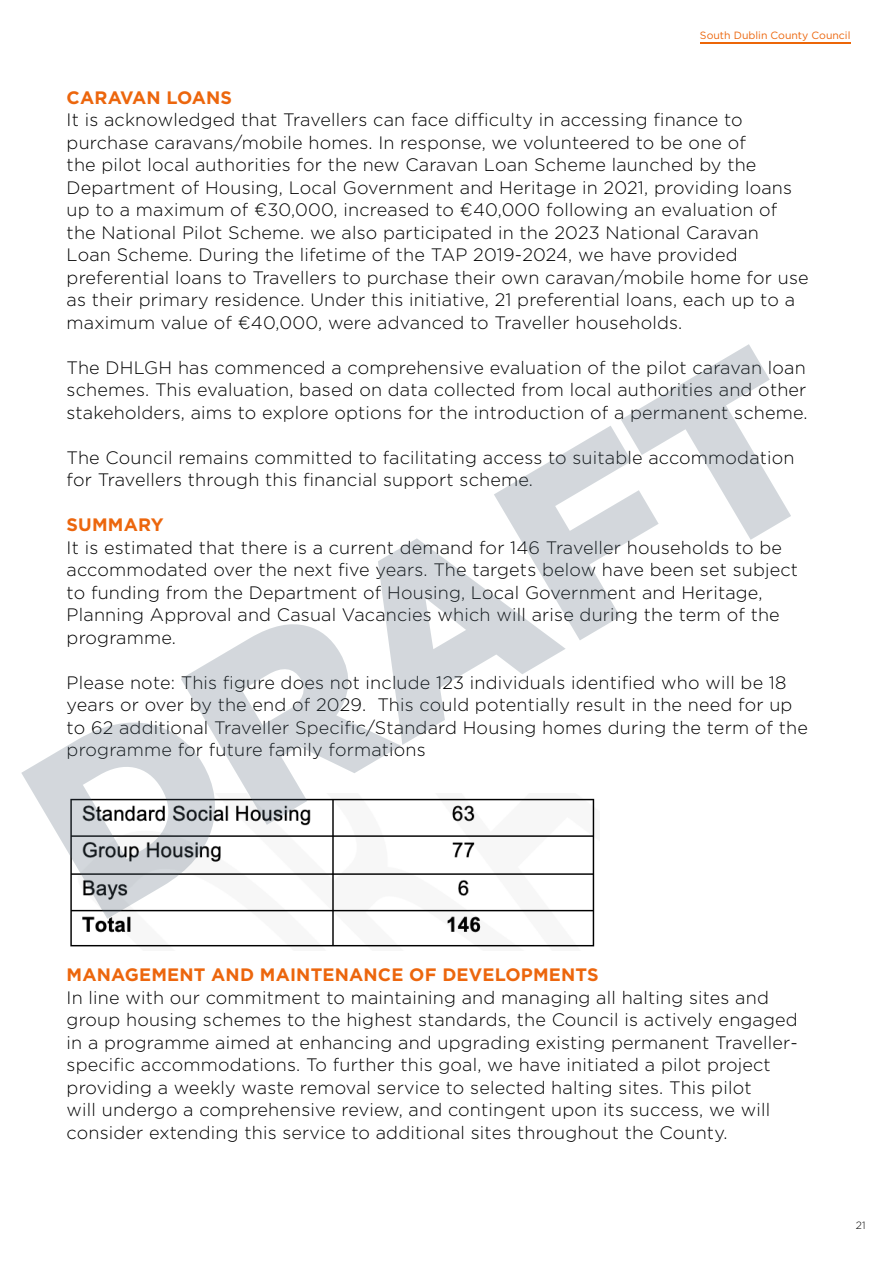
<style>
.page{position:relative;width:893px;height:1263px;background:#fff}
.page>*{position:absolute;margin:0;border:0;box-sizing:border-box;transform-origin:0 0}
.t1{font:300 18px/22.5px "Gotham";letter-spacing:.01em;color:#000}
.t2{font:700 18px "Gotham";letter-spacing:.01em;color:#ec660d}
.t3{font:10.5px "Gotham";color:#ec660d}
.t4{font:300 10.5px "Gotham";color:#000}
</style>
<div class="page">
<hr style="left:700px;top:43px;width:150px;height:1px;background:#ec6608">
<img style="left:70px;top:919px;width:525px;height:28px">
<svg style="left:21px;top:344px;width:770px;height:575px"></svg>
<p class="t3" style="left:700px;top:29px;width:152px">South Dublin County Council</p>
<p class="t2" style="left:67px;top:85px;width:167px">CARAVAN LOANS</p>
<p class="t1" style="left:67px;top:108px;width:743px">It is acknowledged that Travellers can face difficulty in accessing finance to purchase caravans/mobile homes. In response, we volunteered to be one of<br>the pilot local authorities for the new Caravan Loan Scheme launched by the Department of Housing, Local Government and Heritage in 2021, providing loans up to a maximum of €30,000, increased to €40,000 following an evaluation of the National Pilot Scheme. we also participated in the 2023 National Caravan<br>Loan Scheme. During the lifetime of the TAP 2019-2024, we have provided preferential loans to Travellers to purchase their own caravan/mobile home for use as their primary residence. Under this initiative, 21 preferential loans, each up to a maximum value of €40,000, were advanced to Traveller households.</p>
<p class="t1" style="left:67px;top:356px;width:743px;text-align:justify">The DHLGH has commenced a comprehensive evaluation of the pilot caravan loan schemes. This evaluation, based on data collected from local authorities and other stakeholders, aims to explore options for the introduction of a permanent scheme.</p>
<p class="t1" style="left:67px;top:446px;width:729px">The Council remains committed to facilitating access to suitable accommodation for Travellers through this financial support scheme.</p>
<p class="t2" style="left:67px;top:513px;width:99px">SUMMARY</p>
<p class="t1" style="left:67px;top:536px;width:733px">It is estimated that there is a current demand for 146 Traveller households to be accommodated over the next five years. The targets below have been set subject to funding from the Department of Housing, Local Government and Heritage, Planning Approval and Casual Vacancies which will arise during the term of the programme.</p>
<p class="t1" style="left:67px;top:671px;width:743px">Please note: This figure does not include 123 individuals identified who will be 18 years or over by the end of 2029. This could potentially result in the need for up to 62 additional Traveller Specific/Standard Housing homes during the term of the programme for future family formations</p>
<p class="t2" style="left:67px;top:963px;width:533px">MANAGEMENT AND MAINTENANCE OF DEVELOPMENTS</p>
<p class="t1" style="left:67px;top:986px;width:733px">In line with our commitment to maintaining and managing all halting sites and group housing schemes to the highest standards, the Council is actively engaged in a programme aimed at enhancing and upgrading existing permanent Traveller&shy;specific accommodations. To further this goal, we have initiated a pilot project providing a weekly waste removal service to selected halting sites. This pilot<br>will undergo a comprehensive review, and contingent upon its success, we will consider extending this service to additional sites throughout the County.</p>
<p class="t4" style="left:856px;top:1218px;width:11px">21</p>
</div>
